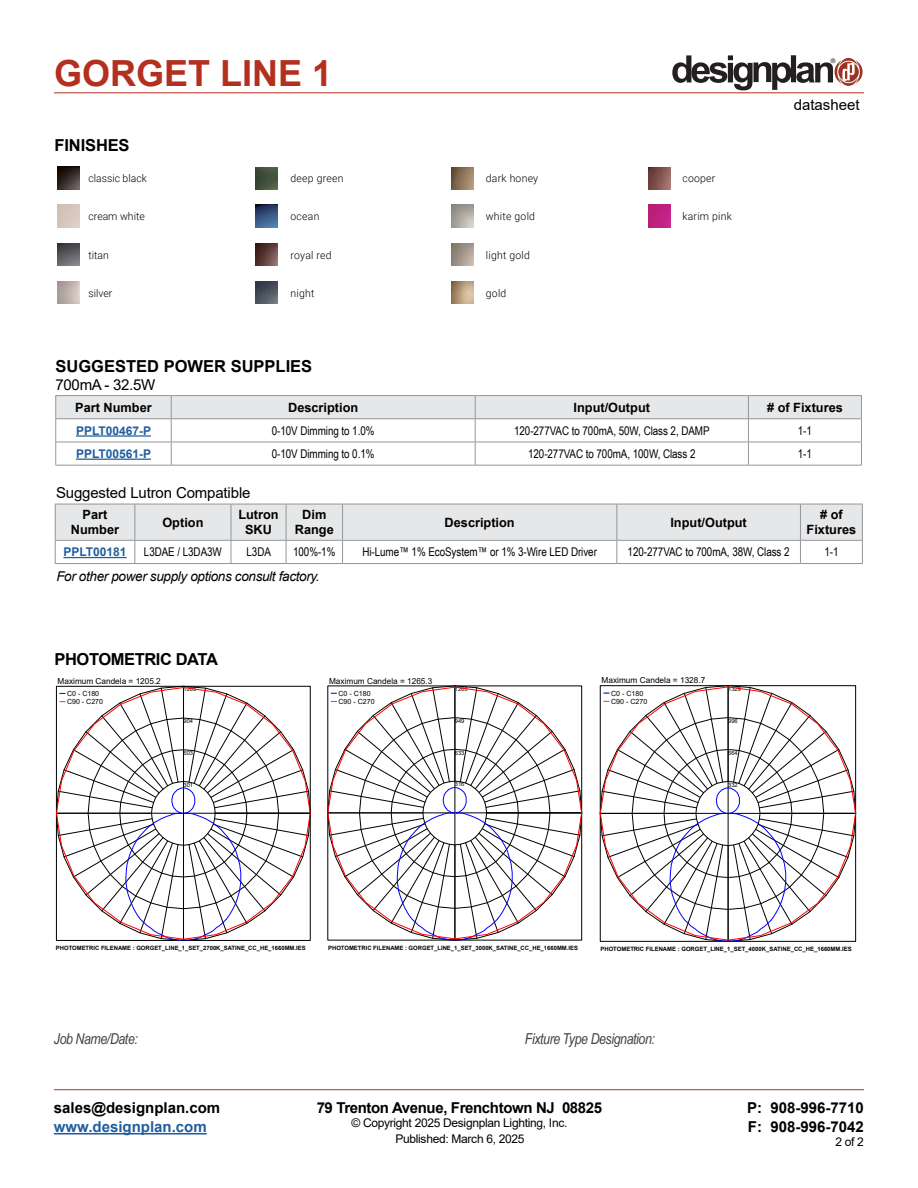
<style>
.page{position:relative;width:918px;height:1188px;background:#fff}
.page>*{position:absolute;margin:0;border:0;box-sizing:border-box;transform-origin:0 0}
.t1{font:700 36px "Arial";color:#b32f1e}
.t2{font:700 16.5px "Arial";letter-spacing:-.01em;color:#000}
.t3{font:700 15px/19.5px "Arial";color:#000}
.t4{font:15px "Arial";letter-spacing:-.01em;color:#000}
.t5{font:italic 15px "Arial Narrow";letter-spacing:-.025em;color:#414042}
.t6{font:700 15px "Arial";letter-spacing:-.025em;color:#000}
.t7{font:700 15px "Arial";color:#215e9e}
.t8{font:italic 13.5px "Arial";letter-spacing:-.025em;color:#000}
.t9{font:700 12.75px/15px "Arial";color:#000;text-align:center}
.t10{font:12px "Arial Narrow";letter-spacing:-.005em;color:#000}
.t11{font:12px "Arial";letter-spacing:-.025em;color:#000}
.t12{font:700 12px "Arial";color:#215e9e}
.t13{font:300 10.65px "Roboto";letter-spacing:.025em;color:#000}
.t14{font:300 10.65px "Roboto";color:#000}
.t15{font:500 10.65px "Roboto";letter-spacing:.025em;color:#000}
.t16{font:8.25px "Arial";color:#000}
.t17{font:7.05px/7.9px "Arial";color:#000}
.t18{font:6.3px "Helvetica";color:#231f20}
.t19{font:700 6px "Arial";color:#000}
.t20{font:700 5.85px "Arial";color:#000}
.t21{font:5.7px "Arial";letter-spacing:.005em;color:#000}
</style>
<div class="page">
<hr style="left:54px;top:93px;width:810px;height:1px;background:#b32f1e">
<hr style="left:54px;top:1089px;width:810px;height:1px;background:#b32f1e">
<hr style="left:54px;top:1133px;width:153px;height:2px;background:#215e9e">
<svg style="left:672px;top:55px;width:191px;height:35px"></svg>
<img style="left:57px;top:167px;width:22px;height:23px">
<img style="left:57px;top:243px;width:22px;height:23px">
<img style="left:255px;top:167px;width:22px;height:23px">
<img style="left:255px;top:205px;width:22px;height:23px">
<img style="left:255px;top:243px;width:22px;height:23px">
<img style="left:255px;top:281px;width:22px;height:23px">
<img style="left:452px;top:167px;width:22px;height:23px">
<img style="left:452px;top:243px;width:22px;height:23px">
<img style="left:452px;top:281px;width:22px;height:23px">
<img style="left:648px;top:167px;width:23px;height:23px">
<img style="left:648px;top:205px;width:23px;height:22px">
<svg style="left:56px;top:687px;width:255px;height:254px"></svg>
<svg style="left:327px;top:687px;width:255px;height:253px"></svg>
<svg style="left:600px;top:687px;width:256px;height:255px"></svg>
<hr style="left:55px;top:465px;width:116px;height:1px;background:#939598">
<hr style="left:171px;top:465px;width:304px;height:1px;background:#939598">
<hr style="left:475px;top:465px;width:273px;height:1px;background:#939598">
<hr style="left:55px;top:395px;width:116px;height:1px;background:#939598">
<hr style="left:171px;top:395px;width:304px;height:1px;background:#939598">
<hr style="left:475px;top:395px;width:273px;height:1px;background:#939598">
<hr style="left:748px;top:395px;width:114px;height:1px;background:#939598">
<svg style="left:55px;top:396px;width:807px;height:69px"></svg>
<hr style="left:748px;top:442px;width:114px;height:1px;background:#939598">
<hr style="left:748px;top:465px;width:114px;height:1px;background:#939598">
<hr style="left:76px;top:435px;width:75px;height:2px;background:#215e9e">
<hr style="left:76px;top:459px;width:75px;height:1px;background:#215e9e">
<hr style="left:55px;top:563px;width:80px;height:1px;background:#939598">
<hr style="left:135px;top:563px;width:96px;height:1px;background:#939598">
<hr style="left:231px;top:563px;width:55px;height:1px;background:#939598">
<hr style="left:286px;top:563px;width:57px;height:1px;background:#939598">
<hr style="left:343px;top:563px;width:274px;height:1px;background:#939598">
<hr style="left:617px;top:563px;width:183px;height:1px;background:#939598">
<hr style="left:800px;top:563px;width:63px;height:1px;background:#939598">
<svg style="left:55px;top:505px;width:808px;height:58px"></svg>
<hr style="left:55px;top:504px;width:80px;height:1px;background:#939598">
<hr style="left:55px;top:504px;width:1px;height:36px;background:#939598">
<hr style="left:135px;top:504px;width:96px;height:1px;background:#939598">
<hr style="left:231px;top:504px;width:55px;height:1px;background:#939598">
<hr style="left:286px;top:504px;width:57px;height:1px;background:#939598">
<hr style="left:343px;top:504px;width:274px;height:1px;background:#939598">
<hr style="left:617px;top:504px;width:183px;height:1px;background:#939598">
<hr style="left:800px;top:504px;width:63px;height:1px;background:#939598">
<hr style="left:862px;top:504px;width:1px;height:36px;background:#939598">
<hr style="left:63px;top:557px;width:64px;height:1px;background:#215e9e">
<h1 class="t1" style="left:54px;top:48px;width:280px">GORGET LINE 1</h1>
<p class="t18" style="left:831px;top:57px;width:6px">®</p>
<p class="t15" style="left:58px;top:134px;width:33px">Colors</p>
<h2 class="t2" style="left:55px;top:133px;width:76px">FINISHES</h2>
<p class="t14" style="left:89px;top:170px;width:60px">classic black</p>
<p class="t14" style="left:89px;top:209px;width:58px">cream white</p>
<p class="t13" style="left:89px;top:248px;width:22px">titan</p>
<p class="t13" style="left:89px;top:285px;width:25px">silver</p>
<p class="t13" style="left:291px;top:170px;width:54px">deep green</p>
<p class="t13" style="left:291px;top:209px;width:30px">ocean</p>
<p class="t13" style="left:291px;top:248px;width:43px">royal red</p>
<p class="t13" style="left:291px;top:285px;width:25px">night</p>
<p class="t13" style="left:486px;top:170px;width:54px">dark honey</p>
<p class="t13" style="left:486px;top:209px;width:51px">white gold</p>
<p class="t13" style="left:486px;top:248px;width:46px">light gold</p>
<p class="t13" style="left:486px;top:285px;width:22px">gold</p>
<p class="t13" style="left:682px;top:171px;width:34px">cooper</p>
<p class="t13" style="left:682px;top:209px;width:51px">karim pink</p>
<p class="t4" style="left:794px;top:95px;width:67px">datasheet</p>
<h2 class="t2" style="left:56px;top:355px;width:258px">SUGGESTED POWER SUPPLIES</h2>
<p class="t4" style="left:56px;top:375px;width:101px">700mA - 32.5W</p>
<p class="t9" style="left:75px;top:400px;width:78px">Part Number</p>
<p class="t9" style="left:288px;top:400px;width:72px">Description</p>
<p class="t9" style="left:574px;top:400px;width:78px">Input/Output</p>
<p class="t9" style="left:767px;top:400px;width:77px"># of Fixtures</p>
<p class="t12" style="left:76px;top:422px;width:77px">PPLT00467-P</p>
<p class="t10" style="left:272px;top:422px;width:104px">0-10V Dimming to 1.0%</p>
<p class="t10" style="left:514px;top:422px;width:197px">120-277VAC to 700mA, 50W, Class 2, DAMP</p>
<p class="t10" style="left:798px;top:422px;width:16px">1-1</p>
<p class="t12" style="left:76px;top:445px;width:77px">PPLT00561-P</p>
<p class="t10" style="left:272px;top:445px;width:104px">0-10V Dimming to 0.1%</p>
<p class="t10" style="left:528px;top:445px;width:169px">120-277VAC to 700mA, 100W, Class 2</p>
<p class="t10" style="left:798px;top:445px;width:16px">1-1</p>
<p class="t4" style="left:56px;top:482px;width:196px">Suggested Lutron Compatible</p>
<p class="t9" style="left:71px;top:507px;width:50px">Part<br>Number</p>
<p class="t9" style="left:162px;top:515px;width:43px">Option</p>
<p class="t9" style="left:238px;top:507px;width:42px">Lutron<br>SKU</p>
<p class="t9" style="left:295px;top:507px;width:40px">Dim<br>Range</p>
<p class="t9" style="left:445px;top:515px;width:72px">Description</p>
<p class="t9" style="left:670px;top:515px;width:78px">Input/Output</p>
<p class="t9" style="left:807px;top:507px;width:51px"># of<br>Fixtures</p>
<p class="t12" style="left:63px;top:544px;width:65px">PPLT00181</p>
<p class="t10" style="left:144px;top:543px;width:79px">L3DAE / L3DA3W</p>
<p class="t10" style="left:247px;top:543px;width:26px">L3DA</p>
<p class="t10" style="left:293px;top:543px;width:44px">100%-1%</p>
<p class="t10" style="left:362px;top:543px;width:236px">Hi-Lume™ 1% EcoSystem™ or 1% 3-Wire LED Driver</p>
<p class="t10" style="left:628px;top:543px;width:163px">120-277VAC to 700mA, 38W, Class 2</p>
<p class="t10" style="left:824px;top:543px;width:16px">1-1</p>
<p class="t8" style="left:56px;top:568px;width:265px">For other power supply options consult factory.</p>
<h2 class="t2" style="left:55px;top:648px;width:165px">PHOTOMETRIC DATA</h2>
<p class="t16" style="left:58px;top:675px;width:105px">Maximum Candela = 1205.2</p>
<p class="t17" style="left:67px;top:690px;width:38px">C0 - C180<br>C90 - C270</p>
<p class="t21" style="left:184px;top:686px;width:14px">1205</p>
<p class="t16" style="left:329px;top:675px;width:105px">Maximum Candela = 1265.3</p>
<p class="t17" style="left:339px;top:690px;width:38px">C0 - C180<br>C90 - C270</p>
<p class="t21" style="left:455px;top:685px;width:14px">1265</p>
<p class="t16" style="left:602px;top:675px;width:105px">Maximum Candela = 1328.7</p>
<p class="t17" style="left:611px;top:689px;width:38px">C0 - C180<br>C90 - C270</p>
<p class="t21" style="left:728px;top:685px;width:14px">1329</p>
<p class="t21" style="left:184px;top:717px;width:11px">904</p>
<p class="t21" style="left:455px;top:717px;width:11px">949</p>
<p class="t21" style="left:728px;top:717px;width:11px">996</p>
<p class="t21" style="left:184px;top:749px;width:11px">603</p>
<p class="t21" style="left:455px;top:749px;width:11px">633</p>
<p class="t21" style="left:728px;top:749px;width:11px">664</p>
<p class="t21" style="left:184px;top:781px;width:11px">301</p>
<p class="t21" style="left:455px;top:780px;width:11px">316</p>
<p class="t21" style="left:728px;top:781px;width:11px">332</p>
<p class="t20" style="left:56px;top:944px;width:251px">PHOTOMETRIC FILENAME : GORGET_LINE_1_SET_2700K_SATINE_CC_HE_1660MM.IES</p>
<p class="t20" style="left:328px;top:944px;width:251px">PHOTOMETRIC FILENAME : GORGET_LINE_1_SET_3000K_SATINE_CC_HE_1660MM.IES</p>
<p class="t19" style="left:600px;top:945px;width:253px">PHOTOMETRIC FILENAME : GORGET_LINE_1_SET_4000K_SATINE_CC_HE_1660MM.IES</p>
<p class="t5" style="left:54px;top:1028px;width:85px">Job Name/Date:</p>
<p class="t5" style="left:525px;top:1029px;width:132px">Fixture Type Designation:</p>
<p class="t3" style="left:54px;top:1098px;width:168px">sales@designplan.com</p>
<p class="t7" style="left:54px;top:1116px;width:154px">www.designplan.com</p>
<p class="t6" style="left:317px;top:1097px;width:287px">79 Trenton Avenue, Frenchtown NJ 08825</p>
<p class="t11" style="left:351px;top:1115px;width:217px">© Copyright 2025 Designplan Lighting, Inc.</p>
<p class="t3" style="left:747px;top:1098px;width:118px">P: 908-996-7710<br>F: 908-996-7042</p>
<p class="t11" style="left:395px;top:1130px;width:131px">Published: March 6, 2025</p>
<p class="t11" style="left:835px;top:1133px;width:30px">2 of 2</p>
</div>
